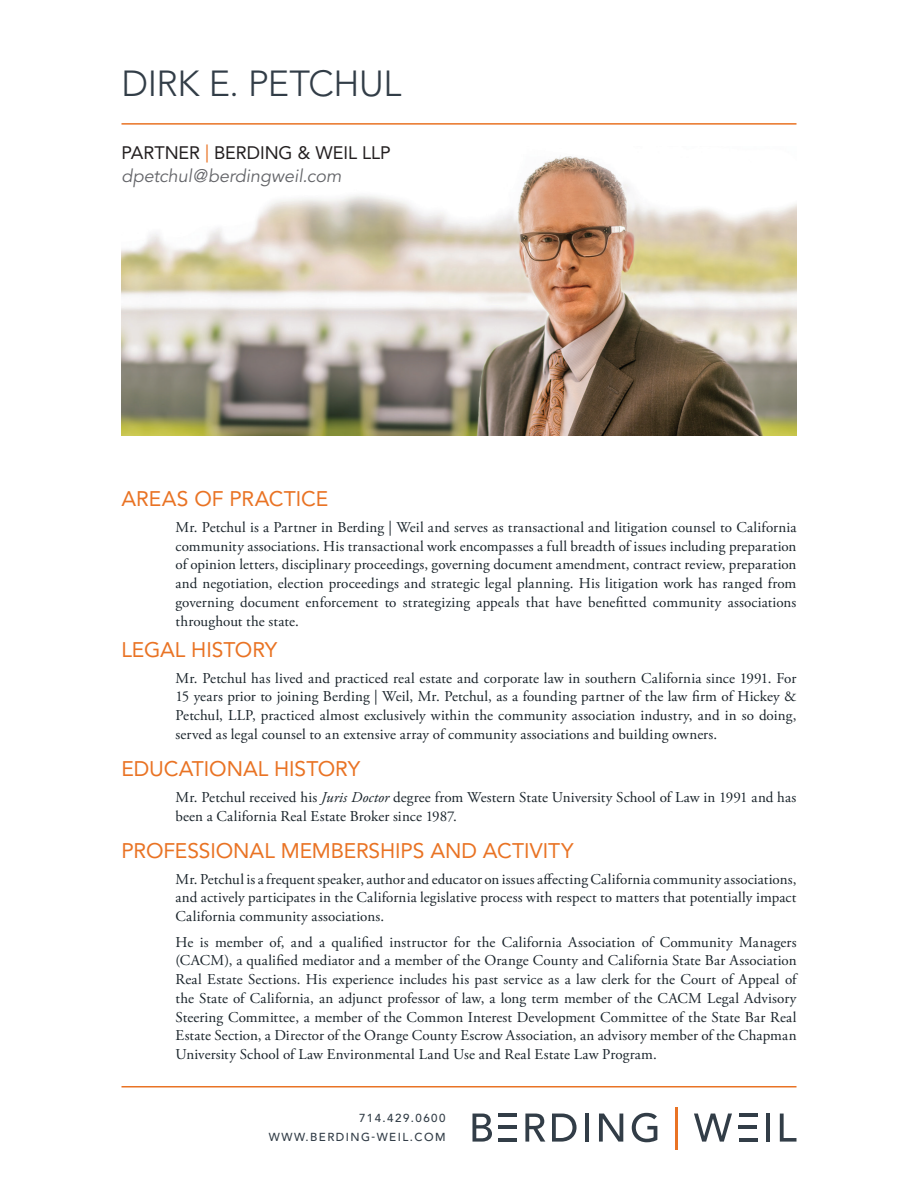
<style>
.page{position:relative;width:918px;height:1188px;background:#fff}
.page>*{position:absolute;margin:0;border:0;box-sizing:border-box;transform-origin:0 0}
.t1{font:300 36px "Avenir";letter-spacing:-.015em;color:#323d47}
.t2{font:21px "Avenir";letter-spacing:-.005em;color:#e97324}
.t3{font:italic 18px/22.5px "Avenir";color:#646569}
.t4{font:15px/18.8px "Adobe Garamond Pro";letter-spacing:.01em;color:#19232a;text-align:justify}
.t5{font:500 11.55px/20px "Avenir";letter-spacing:.125em;color:#323d47;text-align:right}
.s1{font-style:normal;color:#231f20}
.s2{font-style:normal;color:#e97324}
.s3{font-style:italic}
</style>
<div class="page">
<img style="left:122px;top:156px;width:674px;height:279px">
<hr style="left:122px;top:1086px;width:674px;height:2px;background:#e97324">
<hr style="left:122px;top:123px;width:674px;height:2px;background:#e97324">
<svg style="left:472px;top:1114px;width:20px;height:28px"></svg>
<hr style="left:498px;top:1125px;width:19px;height:4px;background:#323d47">
<hr style="left:498px;top:1138px;width:19px;height:4px;background:#323d47">
<hr style="left:498px;top:1114px;width:19px;height:3px;background:#323d47">
<hr style="left:739px;top:1125px;width:18px;height:4px;background:#323d47">
<hr style="left:739px;top:1138px;width:18px;height:4px;background:#323d47">
<hr style="left:739px;top:1114px;width:18px;height:3px;background:#323d47">
<svg style="left:525px;top:1114px;width:20px;height:28px"></svg>
<svg style="left:552px;top:1114px;width:25px;height:28px"></svg>
<hr style="left:585px;top:1114px;width:4px;height:28px;background:#323d47">
<svg style="left:599px;top:1114px;width:24px;height:28px"></svg>
<svg style="left:632px;top:1113px;width:25px;height:29px"></svg>
<svg style="left:694px;top:1114px;width:38px;height:28px"></svg>
<hr style="left:766px;top:1114px;width:4px;height:28px;background:#323d47">
<svg style="left:780px;top:1114px;width:16px;height:28px"></svg>
<hr style="left:675px;top:1107px;width:3px;height:42px;background:#e97324">
<h1 class="t1" style="left:122px;top:63px;width:281px">DIRK E. PETCHUL</h1>
<p class="t3" style="left:122px;top:142px;width:271px"><span class="s1">PARTNER</span> <span class="s2">|</span> <span class="s1">BERDING &amp; WEIL LLP </span>dpetchul@berdingweil.com</p>
<h2 class="t2" style="left:122px;top:487px;width:208px">AREAS OF PRACTICE</h2>
<p class="t4" style="left:176px;top:518px;width:623px">Mr. Petchul is a Partner in Berding | Weil and serves as transactional and litigation counsel to California community associations. His transactional work encompasses a full breadth of issues including preparation of opinion letters, disciplinary proceedings, governing document amendment, contract review, preparation and negotiation, election proceedings and strategic legal planning. His litigation work has ranged from governing document enforcement to strategizing appeals that have benefitted community associations throughout the state.</p>
<h2 class="t2" style="left:122px;top:638px;width:157px">LEGAL HISTORY</h2>
<p class="t4" style="left:176px;top:669px;width:623px">Mr. Petchul has lived and practiced real estate and corporate law in southern California since 1991. For 15 years prior to joining Berding | Weil, Mr. Petchul, as a founding partner of the law firm of Hickey &amp; Petchul, LLP, practiced almost exclusively within the community association industry, and in so doing, served as legal counsel to an extensive array of community associations and building owners.</p>
<h2 class="t2" style="left:122px;top:757px;width:240px">EDUCATIONAL HISTORY</h2>
<p class="t4" style="left:175px;top:788px;width:622px">Mr. Petchul received his <span class="s3">Juris Doctor</span> degree from Western State University School of Law in 1991 and has been a California Real Estate Broker since 1987.</p>
<h2 class="t2" style="left:122px;top:839px;width:454px">PROFESSIONAL MEMBERSHIPS AND ACTIVITY</h2>
<p class="t4" style="left:176px;top:870px;width:623px">Mr. Petchul is a frequent speaker, author and educator on issues affecting California community associations, and actively participates in the California legislative process with respect to matters that potentially impact California community associations.</p>
<p class="t4" style="left:176px;top:933px;width:623px">He is member of, and a qualified instructor for the California Association of Community Managers (CACM), a qualified mediator and a member of the Orange County and California State Bar Association Real Estate Sections. His experience includes his past service as a law clerk for the Court of Appeal of the State of California, an adjunct professor of law, a long term member of the CACM Legal Advisory Steering Committee, a member of the Common Interest Development Committee of the State Bar Real Estate Section, a Director of the Orange County Escrow Association, an advisory member of the Chapman University School of Law Environmental Land Use and Real Estate Law Program.</p>
<p class="t5" style="left:269px;top:1108px;width:178px">714.429.0600<br>WWW.BERDING-WEIL.COM</p>
</div>
